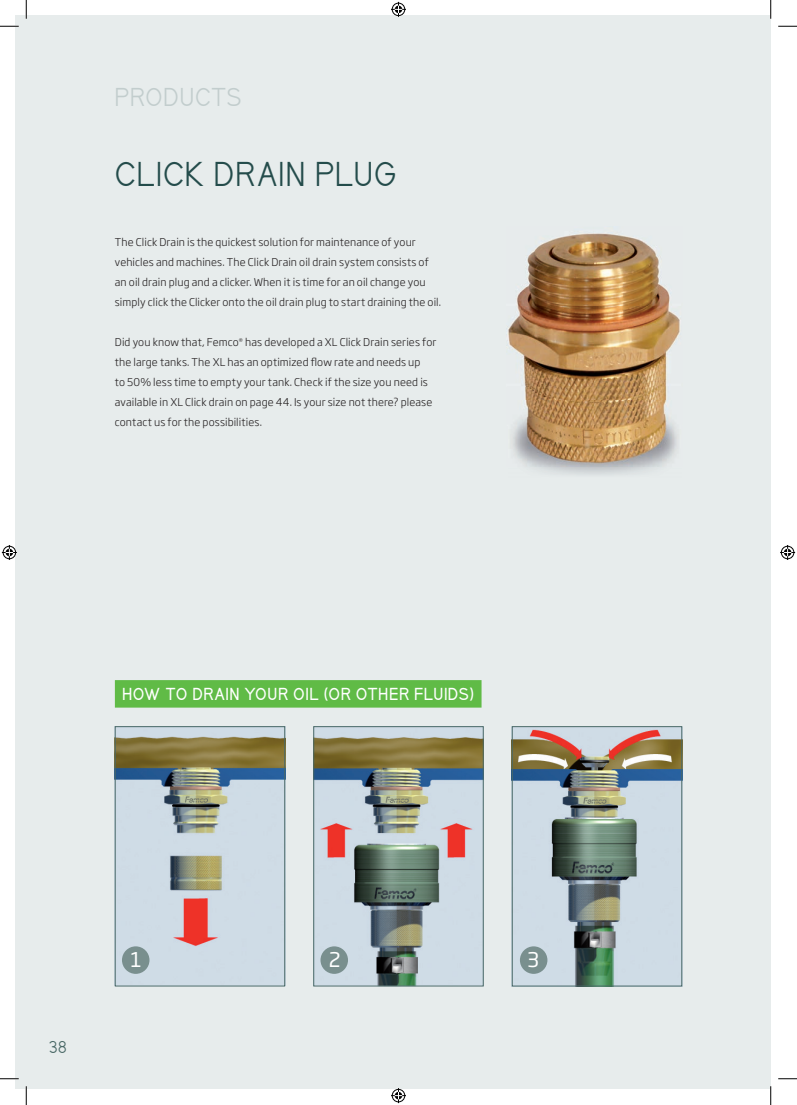
<style>
.page{position:relative;width:797px;height:1105px;background:#fff}
.page>*{position:absolute;margin:0;border:0;box-sizing:border-box;transform-origin:0 0}
.t1{font:30px "Kirvy";color:#244c4b}
.t2{font:22.5px "Kirvy";color:#c2cdcd}
.t3{font:20px "Soho Gothic Pro";color:#fff}
.t4{font:700 15px "Kirvy";letter-spacing:.01em;color:#fff}
.t5{font:15px "Kirvy";color:#496866}
.t6{font:300 10.62px/20px "Soho Gothic Pro";letter-spacing:.01em;color:#231f20}
</style>
<div class="page">
<div style="left:16px;top:16px;width:754px;height:1073px;background:#e7ecec"></div>
<div style="left:115px;top:680px;width:366px;height:28px;background:#60bb46"></div>
<img style="left:117px;top:728px;width:166px;height:256px">
<img style="left:514px;top:728px;width:166px;height:256px">
<img style="left:315px;top:728px;width:166px;height:256px">
<img style="left:511px;top:426px;width:167px;height:49px">
<div style="left:115px;top:726px;width:170px;height:260px;border:1px solid #496866"></div>
<div style="left:512px;top:726px;width:170px;height:260px;border:1px solid #496866"></div>
<div style="left:313px;top:726px;width:170px;height:260px;border:1px solid #496866"></div>
<div style="left:122px;top:946px;width:27px;height:28px;background:#798f8e;border-radius:50%"></div>
<div style="left:320px;top:946px;width:28px;height:28px;background:#798f8e;border-radius:50%"></div>
<div style="left:520px;top:946px;width:27px;height:28px;background:#798f8e;border-radius:50%"></div>
<img style="left:508px;top:233px;width:172px;height:193px">
<svg style="left:0;top:25px;width:19px;height:2px"></svg>
<svg style="left:778px;top:25px;width:19px;height:2px"></svg>
<svg style="left:0;top:1078px;width:19px;height:1px"></svg>
<svg style="left:778px;top:1078px;width:19px;height:1px"></svg>
<svg style="left:25px;top:0;width:2px;height:19px"></svg>
<svg style="left:25px;top:1086px;width:2px;height:19px"></svg>
<svg style="left:770px;top:0;width:1px;height:19px"></svg>
<svg style="left:770px;top:1086px;width:1px;height:19px"></svg>
<svg style="left:391px;top:2px;width:15px;height:15px"></svg>
<svg style="left:391px;top:1088px;width:15px;height:15px"></svg>
<svg style="left:2px;top:545px;width:15px;height:15px"></svg>
<svg style="left:780px;top:545px;width:15px;height:15px"></svg>
<h2 class="t2" style="left:115px;top:82px;width:129px">PRODUCTS</h2>
<h1 class="t1" style="left:115px;top:154px;width:284px">CLICK DRAIN PLUG</h1>
<p class="t6" style="left:115px;top:232px;width:328px">The Click Drain is the quickest solution for maintenance of your vehicles and machines. The Click Drain oil drain system consists of an oil drain plug and a clicker. When it is time for an oil change you simply click the Clicker onto the oil drain plug to start draining the oil.</p>
<p class="t6" style="left:115px;top:332px;width:323px">Did you know that, Femco<sup>®</sup> has developed a XL Click Drain series for the large tanks. The XL has an optimized ow rate and needs up<br>to 50% less time to empty your tank. Check if the size you need is available in XL Click drain on page 44. Is your size not there? please contact us for the possibilities.</p>
<h3 class="t4" style="left:122px;top:684px;width:353px">HOW TO DRAIN YOUR OIL (OR OTHER FLUIDS)</h3>
<h3 class="t5" style="left:49px;top:1037px;width:19px">38</h3>
<h3 class="t3" style="left:131px;top:944px;width:13px">1</h3>
<h3 class="t3" style="left:329px;top:944px;width:13px">2</h3>
<h3 class="t3" style="left:527px;top:944px;width:13px">3</h3>
</div>
